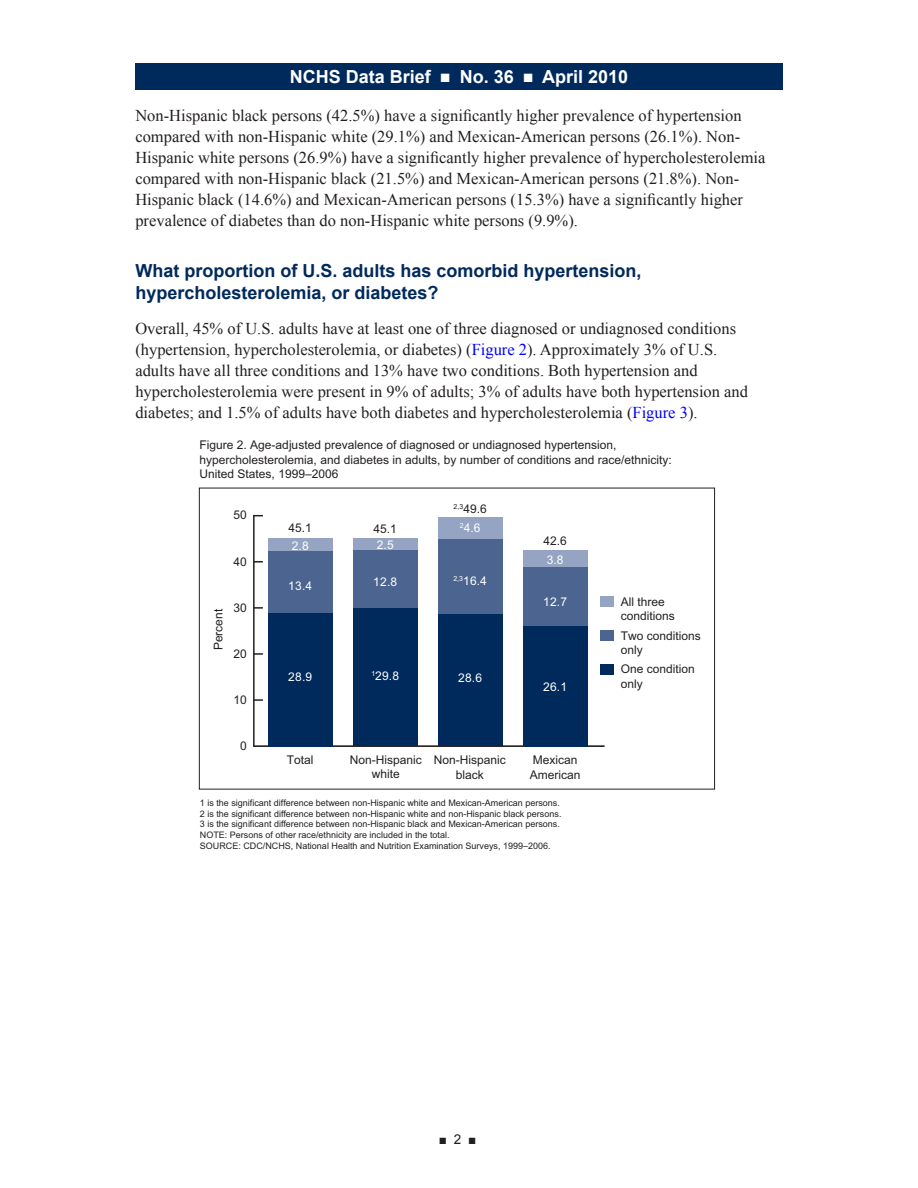
<style>
.page{position:relative;width:918px;height:1188px;background:#fff}
.page>*{position:absolute;margin:0;border:0;box-sizing:border-box;transform-origin:0 0}
.Heading_2{font:700 18px/22.5px "Arial";color:#002a5c}
.t1{font:700 18px "Arial";color:#fff}
.t2{font:16.5px/21px "Times New Roman";color:#231f20}
.t3{font:13.5px "Arial";color:#231f20}
.t4{font:12px/14.4px "Arial";color:#231f20}
.t5{font:12px "Arial";letter-spacing:.015em;color:#fff}
.t6{font:9px/10.8px "Arial";color:#231f20}
.s1{color:#00f}
</style>
<div class="page">
<div style="left:135px;top:63px;width:648px;height:27px;background:#002a5c"></div>
<hr style="left:253px;top:516px;width:2px;height:230px;background:#231f20">
<svg style="left:254px;top:699px;width:9px;height:2px"></svg>
<svg style="left:254px;top:653px;width:9px;height:2px"></svg>
<svg style="left:254px;top:607px;width:9px;height:2px"></svg>
<svg style="left:254px;top:561px;width:9px;height:2px"></svg>
<div style="left:199px;top:488px;width:516px;height:301px;border:1px solid #231f20"></div>
<div style="left:438px;top:518px;width:64px;height:21px;background:#95a4c2"></div>
<div style="left:438px;top:539px;width:64px;height:75px;background:#4b6590"></div>
<div style="left:438px;top:614px;width:64px;height:132px;background:#002a5c"></div>
<hr style="left:254px;top:745px;width:351px;height:2px;background:#231f20">
<div style="left:268px;top:538px;width:64px;height:13px;background:#95a4c2"></div>
<div style="left:268px;top:551px;width:64px;height:62px;background:#4b6590"></div>
<div style="left:268px;top:613px;width:64px;height:133px;background:#002a5c"></div>
<div style="left:353px;top:538px;width:64px;height:12px;background:#95a4c2"></div>
<div style="left:353px;top:550px;width:64px;height:59px;background:#4b6590"></div>
<div style="left:353px;top:609px;width:64px;height:137px;background:#002a5c"></div>
<div style="left:523px;top:550px;width:64px;height:17px;background:#95a4c2"></div>
<div style="left:523px;top:567px;width:64px;height:59px;background:#4b6590"></div>
<div style="left:523px;top:626px;width:64px;height:120px;background:#002a5c"></div>
<div style="left:600px;top:596px;width:14px;height:10px;background:#95a4c2"></div>
<div style="left:600px;top:630px;width:14px;height:10px;background:#4b6590"></div>
<div style="left:600px;top:664px;width:14px;height:10px;background:#002a5c"></div>
<p class="t1" style="left:290px;top:65px;width:340px">NCHS Data Brief ■ No. 36 ■ April 2010</p>
<p class="t2" style="left:135px;top:105px;width:632px">Non-Hispanic black persons (42.5%) have a significantly higher prevalence of hypertension compared with non-Hispanic white (29.1%) and Mexican-American persons (26.1%). Non-Hispanic white persons (26.9%) have a significantly higher prevalence of hypercholesterolemia compared with non-Hispanic black (21.5%) and Mexican-American persons (21.8%). Non-Hispanic black (14.6%) and Mexican-American persons (15.3%) have a significantly higher prevalence of diabetes than do non-Hispanic white persons (9.9%).</p>
<p class="Heading_2" style="left:135px;top:260px;width:508px">What proportion of U.S. adults has comorbid hypertension, hypercholesterolemia, or diabetes?</p>
<p class="t2" style="left:135px;top:317px;width:614px">Overall, 45% of U.S. adults have at least one of three diagnosed or undiagnosed conditions (hypertension, hypercholesterolemia, or diabetes) (<span class="s1">Figure 2</span>). Approximately 3% of U.S. adults have all three conditions and 13% have two conditions. Both hypertension and hypercholesterolemia were present in 9% of adults; 3% of adults have both hypertension and diabetes; and 1.5% of adults have both diabetes and hypercholesterolemia (<span class="s1">Figure 3</span>).</p>
<p class="t4" style="left:200px;top:438px;width:474px">Figure 2. Age-adjusted prevalence of diagnosed or undiagnosed hypertension, hypercholesterolemia, and diabetes in adults, by number of conditions and race/ethnicity:<br>United States, 1999–2006</p>
<p class="t4" style="left:233px;top:508px;width:15px">50</p>
<p class="t4" style="left:233px;top:554px;width:15px">40</p>
<p class="t4" style="left:211px;top:650px;width:43px;rotate:-90deg">Percent</p>
<p class="t4" style="left:233px;top:600px;width:15px">30</p>
<p class="t4" style="left:233px;top:647px;width:15px">20</p>
<p class="t4" style="left:233px;top:693px;width:15px">10</p>
<p class="t4" style="left:240px;top:739px;width:8px">0</p>
<p class="t4" style="left:454px;top:502px;width:35px"><sup>2,3</sup>49.6</p>
<p class="t4" style="left:289px;top:521px;width:25px">45.1</p>
<p class="t4" style="left:374px;top:521px;width:25px">45.1</p>
<p class="t5" style="left:460px;top:520px;width:22px"><sup>2</sup>4.6</p>
<p class="t5" style="left:292px;top:538px;width:18px">2.8</p>
<p class="t5" style="left:377px;top:537px;width:18px">2.5</p>
<p class="t4" style="left:544px;top:534px;width:25px">42.6</p>
<p class="t5" style="left:547px;top:552px;width:18px">3.8</p>
<p class="t5" style="left:288px;top:578px;width:25px">13.4</p>
<p class="t5" style="left:373px;top:574px;width:25px">12.8</p>
<p class="t5" style="left:453px;top:573px;width:35px"><sup>2,3</sup>16.4</p>
<p class="t5" style="left:543px;top:594px;width:25px">12.7</p>
<p class="t5" style="left:288px;top:669px;width:25px">28.9</p>
<p class="t5" style="left:371px;top:668px;width:29px"><sup>1</sup>29.8</p>
<p class="t5" style="left:458px;top:670px;width:25px">28.6</p>
<p class="t5" style="left:543px;top:679px;width:25px">26.1</p>
<p class="t4" style="left:287px;top:752px;width:28px">Total</p>
<p class="t4" style="left:350px;top:753px;width:74px;text-align:center">Non-Hispanic white</p>
<p class="t4" style="left:434px;top:753px;width:74px;text-align:center">Non-Hispanic black</p>
<p class="t4" style="left:530px;top:753px;width:52px">Mexican<br>American</p>
<p class="t6" style="left:200px;top:797px;width:363px">1 is the significant difference between non-Hispanic white and Mexican-American persons.<br>2 is the significant difference between non-Hispanic white and non-Hispanic black persons.<br>3 is the significant difference between non-Hispanic black and Mexican-American persons.<br>NOTE: Persons of other race/ethnicity are included in the total.<br>SOURCE: CDC/NCHS, National Health and Nutrition Examination Surveys, 1999–2006.</p>
<p class="t4" style="left:621px;top:595px;width:56px">All three conditions</p>
<p class="t4" style="left:621px;top:628px;width:82px">Two conditions only</p>
<p class="t4" style="left:621px;top:662px;width:76px">One condition only</p>
<p class="t3" style="left:439px;top:1130px;width:39px">■ 2 ■</p>
</div>
